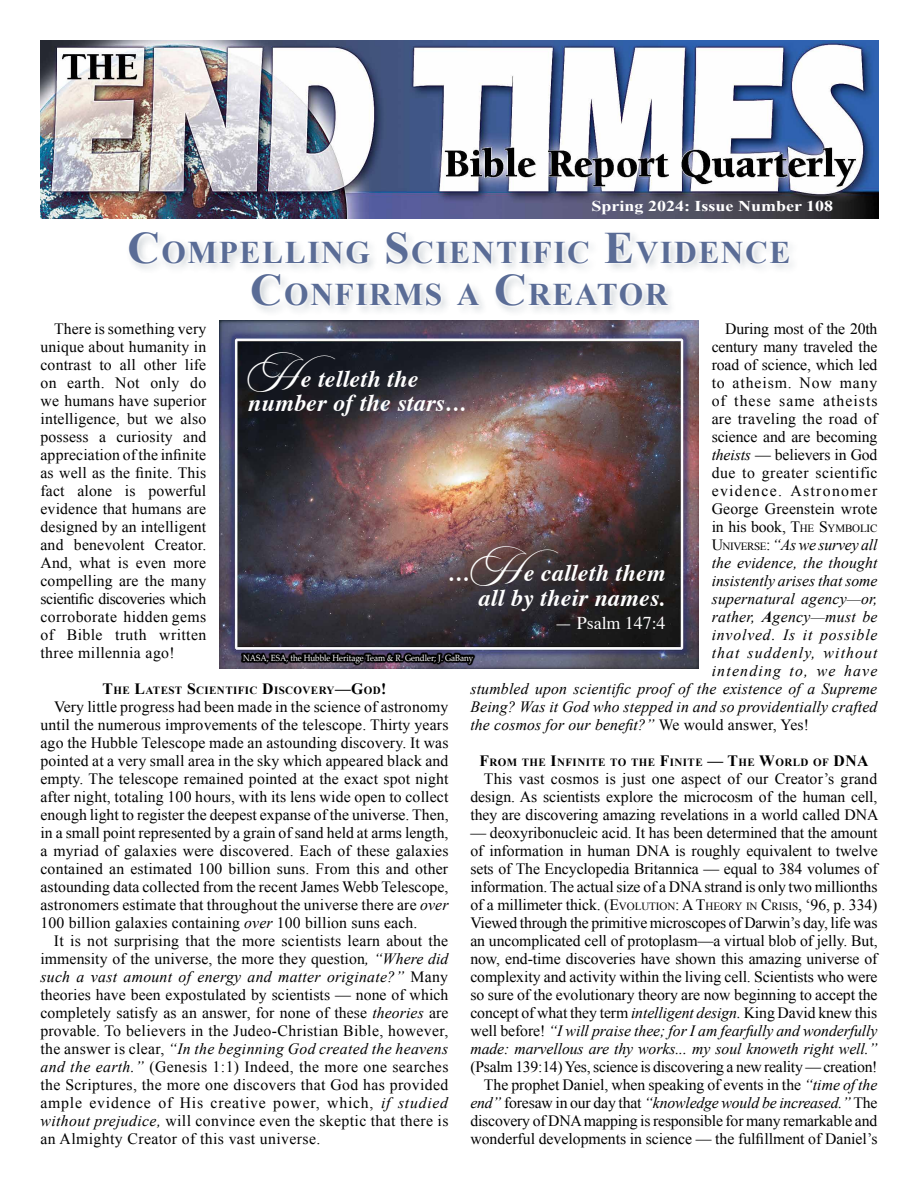
<style>
.page{position:relative;width:918px;height:1188px;background:#fff}
.page>*{position:absolute;margin:0;border:0;box-sizing:border-box;transform-origin:0 0}
.t1{font:700 31.5px/42px "Times New Roman";letter-spacing:.05em;color:#5a6c96;text-align:center}
.t2{font:italic 700 24px/24px "Times";letter-spacing:.01em;color:#fff}
.t3{font:18px "Times";letter-spacing:-.005em;color:#fff}
.t4{font:15.75px/18px "Times New Roman";color:#000;text-align:justify}
.t5{font:italic 15.75px "Times New Roman";letter-spacing:.01em;color:#000}
.t6{font:italic 15.75px "Times New Roman";letter-spacing:-.01em;color:#000}
.t7{font:15.75px "Times New Roman";letter-spacing:.03em;color:#000}
.t8{font:italic 15.75px "Times New Roman";letter-spacing:.05em;color:#000}
.t9{font:italic 15.75px "Times New Roman";letter-spacing:.07em;color:#000}
.t10{font:15.75px "Times New Roman";letter-spacing:.065em;color:#000}
.t11{font:15.75px "Times New Roman";letter-spacing:.08em;color:#000}
.t12{font:italic 15.75px "Times New Roman";letter-spacing:.08em;color:#000}
.t13{font:15.75px "Times New Roman";letter-spacing:.055em;color:#000}
.t14{font:700 15px "Times New Roman";color:#fff;scale:1.2 1}
.t15{font:700 10.95px "Times New Roman";letter-spacing:.035em;color:#000}
.t16{font:9px "Palatino Linotype";color:#fff;scale:.9 1}
.s1{font-size:45px}
.s2{font-size:15.75px}
.s3{font-style:italic}
.s4{font-style:inherit}
.s5{font-size:10.95px}
.s6{font-style:normal}
.s7{font-style:normal;font-size:10.95px}
.s8{font-weight:700}
.s9{font-family:"Aston Script Pro";font-style:normal;font-size:27px}
</style>
<div class="page">
<img style="left:220px;top:321px;width:478px;height:348px">
<div style="left:126px;top:229px;width:674px;height:88px;background:#1d3648;opacity:.25"></div>
<div style="left:127px;top:230px;width:665px;height:78px;background:#fff"></div>
<img style="left:41px;top:41px;width:837px;height:177px">
<svg style="left:241px;top:652px;width:235px;height:14px;background:#24202b"></svg>
<p class="t14" style="left:592px;top:196px;width:203px">Spring 2024: Issue Number 108</p>
<h1 class="t1" style="left:127px;top:231px;width:665px"><span class="s1">C</span>OMPELLING <span class="s1">S</span>CIENTIFIC <span class="s1">E</span>VIDENCE<br><span class="s1">C</span>ONFIRMS A <span class="s1">C</span>REATOR</h1>
<p class="t4" style="left:41px;top:319px;width:167px;text-indent:13px">There is something very unique about humanity in contrast to all other life on earth. Not only do we humans have superior intelligence, but we also possess a curiosity and appreciation of the infinite as well as the finite. This fact alone is powerful evidence that humans are designed by an intelligent and benevolent Creator.<br>And, what is even more compelling are the many scientific discoveries which corroborate hidden gems of Bible truth written three millennia ago!</p>
<p class="t15" style="left:103px;top:683px;width:285px"><span class="s2">T</span>HE <span class="s2">L</span>ATEST <span class="s2">S</span>CIENTIFIC <span class="s2">D</span>ISC OVERY<span class="s2">—G</span>OD<span class="s2">!</span></p>
<p class="t4" style="left:41px;top:697px;width:410px;text-indent:13px">Very little progress had been made in the science of astronomy until the numerous improvements of the telescope. Thirty years ago the Hubble Telescope made an astounding discovery. It was pointed at a very small area in the sky which appeared black and empty. The telescope remained pointed at the exact spot night after night, totaling 100 hours, with its lens wide open to collect enough light to register the deepest expanse of the universe. Then, in a small point represented by a grain of sand held at arms length, a myriad of galaxies were discovered. Each of these galaxies contained an estimated 100 billion suns. From this and other astounding data collected from the recent James Webb Telescope, astronomers estimate that throughout the universe there are <span class="s3">over </span>100 billion galaxies containing <span class="s3">over</span> 100 billion suns each.</p>
<p class="t4" style="left:41px;top:931px;width:410px;text-indent:13px">It is not surprising that the more scientists learn about the immensity of the universe, the more they question<span class="s3">, “Where did such a vast amount of energy and matter originate?”</span> Many theories have been expostulated by scientists — none of which completely satisfy as an answer, for none of these <span class="s3">theories</span> are provable. To believers in the Judeo-Christian Bible, however, the answer is clear, <span class="s3">“In the beginning God created the heavens and the earth.”</span> (Genesis 1:1) Indeed, the more one searches the Scriptures, the more one discovers that God has provided ample evidence of His creative power, which, <span class="s3">if studied without prejudice,</span> will convince even the skeptic that there is an Almighty Creator of this vast universe.</p>
<p class="t4" style="left:725px;top:319px;width:154px">During most of the 20th</p>
<p class="t4" style="left:712px;top:337px;width:167px">century many traveled the</p>
<p class="t4" style="left:712px;top:355px;width:167px">road of science, which led</p>
<p class="t13" style="left:712px;top:372px;width:167px">to atheism. Now many</p>
<p class="t10" style="left:712px;top:390px;width:167px">of these same atheists</p>
<p class="t4" style="left:712px;top:409px;width:167px">are traveling the road of</p>
<p class="t4" style="left:712px;top:427px;width:167px">science and are becoming</p>
<p class="t4" style="left:712px;top:445px;width:167px"><span class="s3">theists</span> — believers in God</p>
<p class="t7" style="left:712px;top:462px;width:167px">due to greater scientific</p>
<p class="t11" style="left:712px;top:480px;width:167px">evidence. Astronomer</p>
<p class="t4" style="left:712px;top:499px;width:167px">George Greenstein wrote</p>
<p class="t4" style="left:712px;top:517px;width:167px">in his book, <span class="s4">T</span><span class="s5">HE</span> <span class="s4">S</span><span class="s5">YMBOLIC</span></p>
<p class="t6" style="left:712px;top:534px;width:167px"><span class="s6">U</span><span class="s7">NIVERSE</span><span class="s6">:</span> “As we survey all</p>
<p class="t5" style="left:712px;top:552px;width:167px">the evidence, the thought</p>
<p class="t5" style="left:712px;top:570px;width:167px">insistently arises that some</p>
<p class="t5" style="left:712px;top:588px;width:167px">supernatural agency—or,</p>
<p class="t5" style="left:712px;top:606px;width:167px">rather, <span class="s8">A</span>gency—must be</p>
<p class="t8" style="left:712px;top:624px;width:167px">involved. Is it possible</p>
<p class="t9" style="left:712px;top:642px;width:167px">that suddenly, without</p>
<p class="t12" style="left:712px;top:660px;width:167px">intending to, we have</p>
<p class="t5" style="left:470px;top:678px;width:408px">stumbled upon scientific proof of the existence of a Supreme</p>
<p class="t5" style="left:470px;top:696px;width:409px">Being? Was it God who stepped in and so providentially crafted</p>
<p class="t5" style="left:470px;top:714px;width:340px">the cosmos for our benefit?” <span class="s6">We would answer, Yes!</span></p>
<p class="t15" style="left:479px;top:755px;width:367px"><span class="s2">F</span>ROM THE <span class="s2">I</span>NFINITE TO THE <span class="s2">F</span>INITE <span class="s2">— T</span>HE <span class="s2">W</span>ORLD OF <span class="s2">DNA</span></p>
<p class="t4" style="left:470px;top:769px;width:410px;text-indent:13px">This vast cosmos is just one aspect of our Creator’s grand design. As scientists explore the microcosm of the human cell, they are discovering amazing revelations in a world called DNA</p>
<p class="t4" style="left:470px;top:823px;width:409px">— deoxyribonucleic acid. It has been determined that the amount of information in human DNA is roughly equivalent to twelve sets of The Encyclopedia Britannica — equal to 384 volumes of information. The actual size of a DNA strand is only two millionths of a millimeter thick. (<span class="s4">E</span><span class="s5">VOLUTION</span><span class="s4">: A T</span><span class="s5">HEORY IN</span> <span class="s4">C</span><span class="s5">RISIS</span><span class="s4">,</span> ‘96, p. 334)<br>Viewed through the primitive microscopes of Darwin’s day, life was an uncomplicated cell of protoplasm—a virtual blob of jelly. But, now, end-time discoveries have shown this amazing universe of complexity and activity within the living cell. Scientists who were so sure of the evolutionary theory are now beginning to accept the concept of what they term <span class="s3">intelligent design.</span> King David knew this well before! <span class="s3">“I will praise thee; for I am fearfully and wonderfully made: marvellous are thy works... my soul knoweth right well.”</span></p>
<p class="t4" style="left:470px;top:1057px;width:409px;text-align:right">(Psalm 139:14) Yes, science is discovering a new reality — creation!<br>The prophet Daniel, when speaking of events in the <span class="s3">“time of the end”</span> foresaw in our day that <span class="s3">“knowledge would be increased.”</span> The discovery of DNA mapping is responsible for many remarkable and wonderful developments in science — the fulfillment of Daniel’s</p>
<h2 class="t2" style="left:248px;top:368px;width:220px"><span class="s9">H</span>e telleth the number of the stars...</h2>
<h2 class="t2" style="left:449px;top:561px;width:218px;line-height:25.5px;text-align:right">...<span class="s9">H</span>e calleth them all by their names.</h2>
<p class="t3" style="left:555px;top:612px;width:112px">— Psalm 147:4</p>
<p class="t16" style="left:243px;top:651px;width:257px">NASA, ESA, the Hubble Heritage Team &amp; R. Gendler; J. GaBany</p>
</div>
